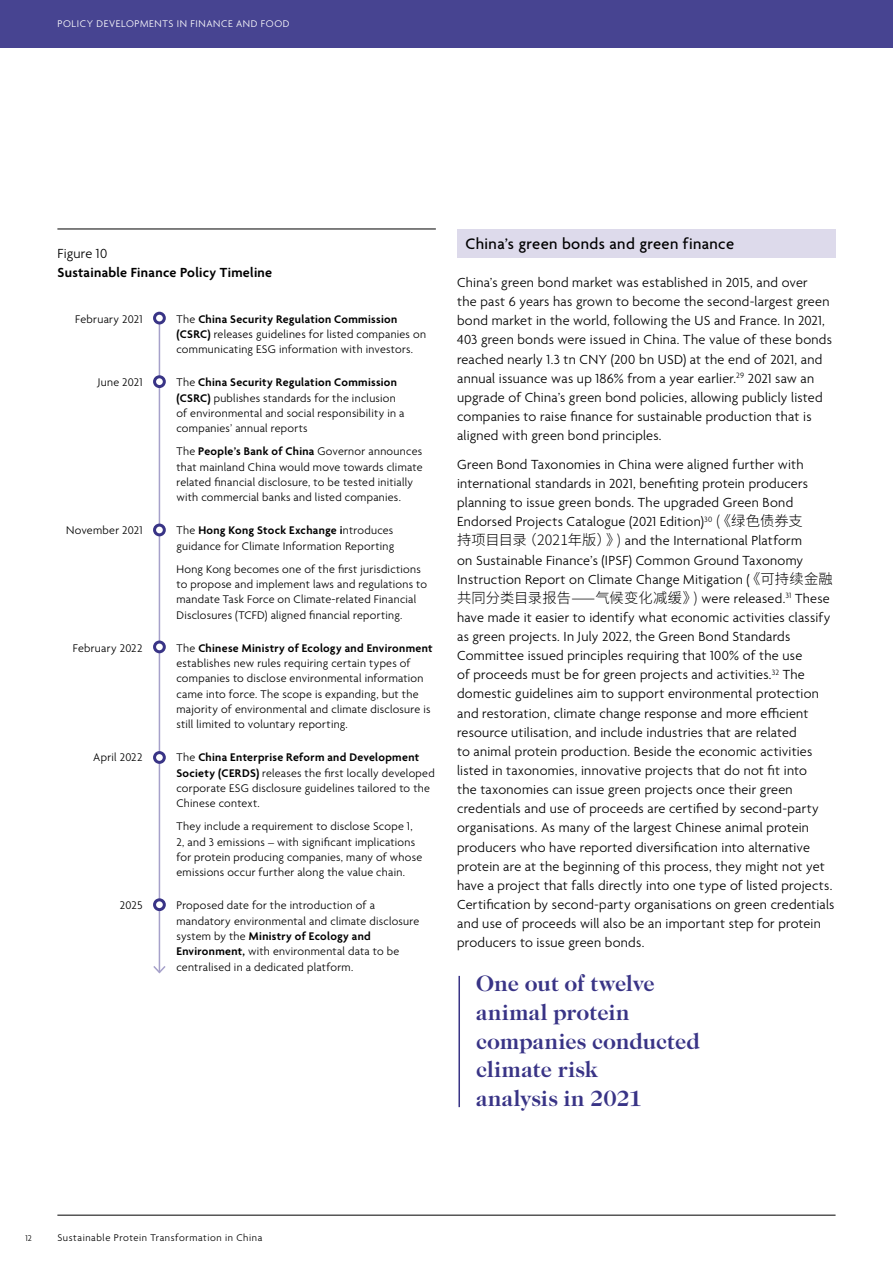
<style>
.page{position:relative;width:893px;height:1263px;background:#fff}
.page>*{position:absolute;margin:0;border:0;box-sizing:border-box;transform-origin:0 0}
.pull-text{font:700 22.5px/28.7px "Caslon 224 Std";letter-spacing:.01em;color:#393486}
.t1{font:500 16.5px "Agenda";letter-spacing:.025em;color:#000}
.body{font:300 14.25px/19.2px "Agenda";letter-spacing:.015em;color:#000}
.table_figure_title{font:600 14.25px "Agenda";letter-spacing:.02em;color:#000}
.table_figure_number{font:300 14.25px "Agenda";letter-spacing:.02em;color:#000}
.table_text_8pt{font:300 12px/15.3px "Agenda";letter-spacing:.02em;color:#000}
.body-2{font:300 10.5px "Agenda";letter-spacing:.055em;color:#000}
.body-3{font:300 10.5px "Agenda";letter-spacing:.06em;color:#fff}
.endnotes{font:300 9px "Agenda";color:#000}
.s1{font-weight:600}
.s2{font-family:"Source Han Sans CN"}
</style>
<div class="page">
<hr style="left:57px;top:1215px;width:779px;height:1px;background:#000">
<hr style="left:57px;top:229px;width:379px;height:1px;background:#000">
<div style="left:457px;top:230px;width:379px;height:28px;background:#dddaeb"></div>
<hr style="left:458px;top:976px;width:2px;height:131px;background:#393486">
<hr style="left:159px;top:314px;width:1px;height:658px;background:#a6a1ca">
<svg style="left:153px;top:964px;width:13px;height:10px"></svg>
<div style="left:155px;top:313px;width:9px;height:10px;background:#fff;border-radius:50%"></div>
<div style="left:153px;top:312px;width:13px;height:12px;border:3px solid #393486;border-radius:50%"></div>
<div style="left:155px;top:377px;width:9px;height:9px;background:#fff;border-radius:50%"></div>
<div style="left:153px;top:375px;width:13px;height:13px;border:3px solid #393486;border-radius:50%"></div>
<div style="left:155px;top:525px;width:9px;height:10px;background:#fff;border-radius:50%"></div>
<div style="left:153px;top:524px;width:13px;height:12px;border:3px solid #393486;border-radius:50%"></div>
<div style="left:155px;top:642px;width:9px;height:10px;background:#fff;border-radius:50%"></div>
<div style="left:153px;top:640px;width:13px;height:13px;border:3px solid #393486;border-radius:50%"></div>
<div style="left:155px;top:753px;width:9px;height:9px;background:#fff;border-radius:50%"></div>
<div style="left:153px;top:751px;width:13px;height:13px;border:3px solid #393486;border-radius:50%"></div>
<div style="left:155px;top:900px;width:9px;height:9px;background:#fff;border-radius:50%"></div>
<div style="left:153px;top:898px;width:13px;height:13px;border:3px solid #393486;border-radius:50%"></div>
<div style="left:0;top:0;width:893px;height:48px;background:#474491"></div>
<p class="body-3" style="left:57px;top:18px;width:234px">POLICY DEVELOPMENTS IN FINANCE AND FOOD</p>
<p class="table_figure_number" style="left:57px;top:246px;width:51px">Figure 10</p>
<p class="table_figure_title" style="left:57px;top:265px;width:216px">Sustainable Finance Policy Timeline</p>
<p class="table_text_8pt" style="left:75px;top:312px;width:69px">February 2021</p>
<p class="table_text_8pt" style="left:176px;top:312px;width:251px">The <span class="s1">China Security Regulation Commission (CSRC)</span> releases guidelines for listed companies on communicating ESG information with investors.</p>
<p class="table_text_8pt" style="left:98px;top:376px;width:46px">June 2021</p>
<p class="table_text_8pt" style="left:176px;top:376px;width:229px">The <span class="s1">China Security Regulation Commission (CSRC)</span> publishes standards for the inclusion of environmental and social responsibility in a companies’ annual reports</p>
<p class="table_text_8pt" style="left:176px;top:444px;width:248px">The <span class="s1">People’s Bank of China</span> Governor announces that mainland China would move towards climate related financial disclosure, to be tested initially with commercial banks and listed companies.</p>
<p class="table_text_8pt" style="left:66px;top:524px;width:78px">November 2021</p>
<p class="table_text_8pt" style="left:176px;top:524px;width:219px">The <span class="s1">Hong Kong Stock Exchange i</span>ntroduces guidance for Climate Information Reporting</p>
<p class="table_text_8pt" style="left:176px;top:562px;width:252px">Hong Kong becomes one of the first jurisdictions to propose and implement laws and regulations to mandate Task Force on Climate-related Financial Disclosures (TCFD) aligned financial reporting.</p>
<p class="table_text_8pt" style="left:73px;top:641px;width:71px">February 2022</p>
<p class="table_text_8pt" style="left:176px;top:641px;width:258px">The <span class="s1">Chinese Ministry of Ecology and Environment </span>establishes new rules requiring certain types of companies to disclose environmental information came into force. The scope is expanding, but the majority of environmental and climate disclosure is still limited to voluntary reporting.</p>
<p class="table_text_8pt" style="left:93px;top:751px;width:51px">April 2022</p>
<p class="table_text_8pt" style="left:176px;top:751px;width:260px">The <span class="s1">China Enterprise Reform and Development Society (CERDS)</span> releases the first locally developed corporate ESG disclosure guidelines tailored to the Chinese context.</p>
<p class="table_text_8pt" style="left:176px;top:819px;width:247px">They include a requirement to disclose Scope 1, 2, and 3 emissions – with significant implications for protein producing companies, many of whose emissions occur further along the value chain.</p>
<p class="table_text_8pt" style="left:120px;top:899px;width:24px">2025</p>
<p class="table_text_8pt" style="left:176px;top:899px;width:244px">Proposed date for the introduction of a mandatory environmental and climate disclosure system by the <span class="s1">Ministry of Ecology and Environment,</span> with environmental data to be centralised in a dedicated platform.</p>
<h2 class="t1" style="left:466px;top:235px;width:270px">China’s green bonds and green finance</h2>
<p class="body" style="left:457px;top:274px;width:376px">China’s green bond market was established in 2015, and over<br>the past 6 years has grown to become the second-largest green bond market in the world, following the US and France. In 2021, 403 green bonds were issued in China. The value of these bonds reached nearly 1.3 tn CNY (200 bn USD) at the end of 2021, and annual issuance was up 186% from a year earlier.<sup>29</sup> 2021 saw an upgrade of China’s green bond policies, allowing publicly listed companies to raise finance for sustainable production that is aligned with green bond principles.</p>
<p class="body" style="left:457px;top:456px;width:379px">Green Bond Taxonomies in China were aligned further with international standards in 2021, benefiting protein producers planning to issue green bonds. The upgraded Green Bond Endorsed Projects Catalogue (2021 Edition)<sup>30</sup> <span class="s2">(《绿色债券支<br>持项目目录（2021年版）》)</span> and the International Platform<br>on Sustainable Finance’s (IPSF) Common Ground Taxonomy Instruction Report on Climate Change Mitigation (<span class="s2">《可持续金融共同分类目录报告——气候变化减缓》)</span> were released.<sup>31</sup> These have made it easier to identify what economic activities classify as green projects. In July 2022, the Green Bond Standards Committee issued principles requiring that 100% of the use<br>of proceeds must be for green projects and activities.<sup>32</sup> The domestic guidelines aim to support environmental protection and restoration, climate change response and more efficient resource utilisation, and include industries that are related<br>to animal protein production. Beside the economic activities listed in taxonomies, innovative projects that do not fit into<br>the taxonomies can issue green projects once their green credentials and use of proceeds are certified by second-party organisations. As many of the largest Chinese animal protein producers who have reported diversification into alternative protein are at the beginning of this process, they might not yet have a project that falls directly into one type of listed projects.<br>Certification by second-party organisations on green credentials and use of proceeds will also be an important step for protein producers to issue green bonds.</p>
<p class="pull-text" style="left:476px;top:969px;width:225px">One out of twelve animal protein companies conducted climate risk<br>analysis in 2021</p>
<p class="endnotes" style="left:25px;top:1233px;width:8px">12</p>
<p class="body-2" style="left:57px;top:1232px;width:206px">Sustainable Protein Transformation in China</p>
</div>
